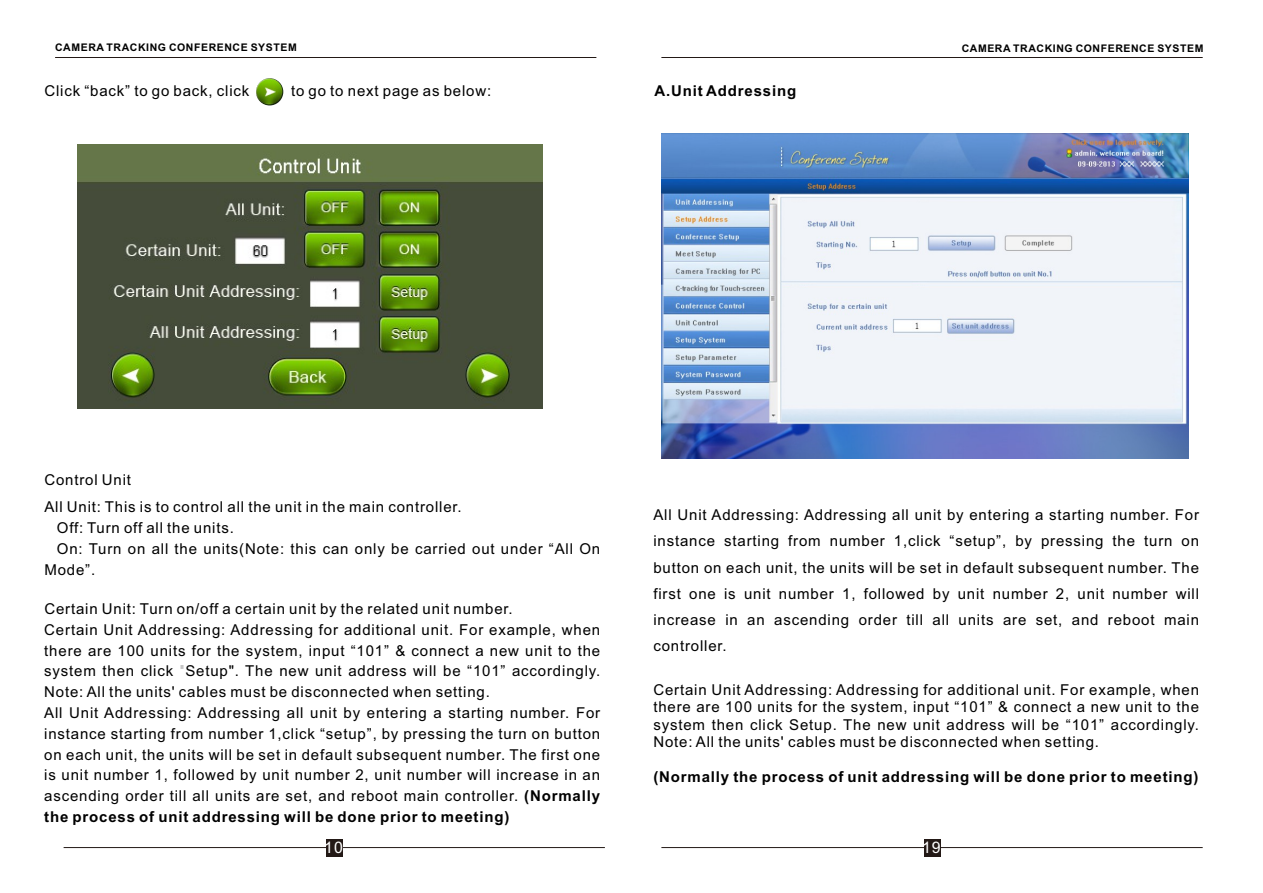
<style>
.page{position:relative;width:1263px;height:893px;background:#fff}
.page>*{position:absolute;margin:0;border:0;box-sizing:border-box;transform-origin:0 0}
.t1{font:15.9px "Arial";color:#fff}
.t2{font:15px/20.9px "Arial";letter-spacing:.055em;color:#000}
.t3{font:700 15px "Arial";letter-spacing:.055em;color:#000}
.t4{font:700 10.5px "Arial";letter-spacing:.055em;color:#000}
.s1{font-family:"FZLTCXHJW GB1 0"}
.s2{font-weight:700}
</style>
<div class="page">
<hr style="left:55px;top:57px;width:541px;height:1px;background:#231916">
<hr style="left:64px;top:847px;width:541px;height:1px;background:#231916">
<div style="left:326px;top:839px;width:17px;height:17px;background:#231916"></div>
<img style="left:256px;top:78px;width:27px;height:28px;border-radius:50%">
<img style="left:77px;top:145px;width:466px;height:263px">
<hr style="left:661px;top:57px;width:542px;height:1px;background:#231916">
<hr style="left:661px;top:847px;width:542px;height:1px;background:#231916">
<div style="left:923px;top:839px;width:17px;height:17px;background:#231916"></div>
<img style="left:661px;top:133px;width:528px;height:326px">
<p class="t4" style="left:55px;top:44px;width:243px">CAMERA TRACKING CONFERENCE SYSTEM</p>
<p class="t2" style="left:44px;top:82px;width:207px">Click “back” to go back, click</p>
<p class="t2" style="left:291px;top:82px;width:202px">to go to next page as below:</p>
<p class="t3" style="left:654px;top:85px;width:143px">A.Unit Addressing</p>
<p class="t4" style="left:962px;top:45px;width:243px">CAMERA TRACKING CONFERENCE SYSTEM</p>
<p class="t2" style="left:44px;top:468px;width:419px;line-height:27px">Control Unit<br>All Unit: This is to control all the unit in the main controller.</p>
<p class="t2" style="left:57px;top:519px;width:179px">Off: Turn off all the units.</p>
<p class="t2" style="left:57px;top:539px;width:545px">On: Turn on all the units(Note: this can only be carried out under “All On</p>
<p class="t2" style="left:44px;top:560px;width:52px">Mode”.</p>
<p class="t2" style="left:44px;top:600px;width:557px">Certain Unit: Turn on/off a certain unit by the related unit number.<br>Certain Unit Addressing: Addressing for additional unit. For example, when there are 100 units for the system, input “101” &amp; connect a new unit to the system then click <span class="s1">"</span>Setup". The new unit address will be “101” accordingly.<br>Note: All the units' cables must be disconnected when setting.<br>All Unit Addressing: Addressing all unit by entering a starting number. For instance starting from number 1,click “setup”, by pressing the turn on button on each unit, the units will be set in default subsequent number. The first one is unit number 1, followed by unit number 2, unit number will increase in an ascending order till all units are set, and reboot main controller. <span class="s2">(Normally the process of unit addressing will be done prior to meeting)</span></p>
<p class="t1" style="left:324px;top:842px;width:20px">10</p>
<p class="t2" style="left:653px;top:503px;width:547px;line-height:26.1px;text-align:justify">All Unit Addressing: Addressing all unit by entering a starting number. For instance starting from number 1,click “setup”, by pressing the turn on button on each unit, the units will be set in default subsequent number. The first one is unit number 1, followed by unit number 2, unit number will increase in an ascending order till all units are set, and reboot main controller.</p>
<p class="t2" style="left:653px;top:682px;width:547px;line-height:17.4px;text-align:justify">Certain Unit Addressing: Addressing for additional unit. For example, when there are 100 units for the system, input “101” &amp; connect a new unit to the system then click Setup. The new unit address will be “101” accordingly.<br>Note: All the units' cables must be disconnected when setting.</p>
<p class="t3" style="left:653px;top:771px;width:547px">(Normally the process of unit addressing will be done prior to meeting)</p>
<p class="t1" style="left:922px;top:842px;width:20px">19</p>
</div>
